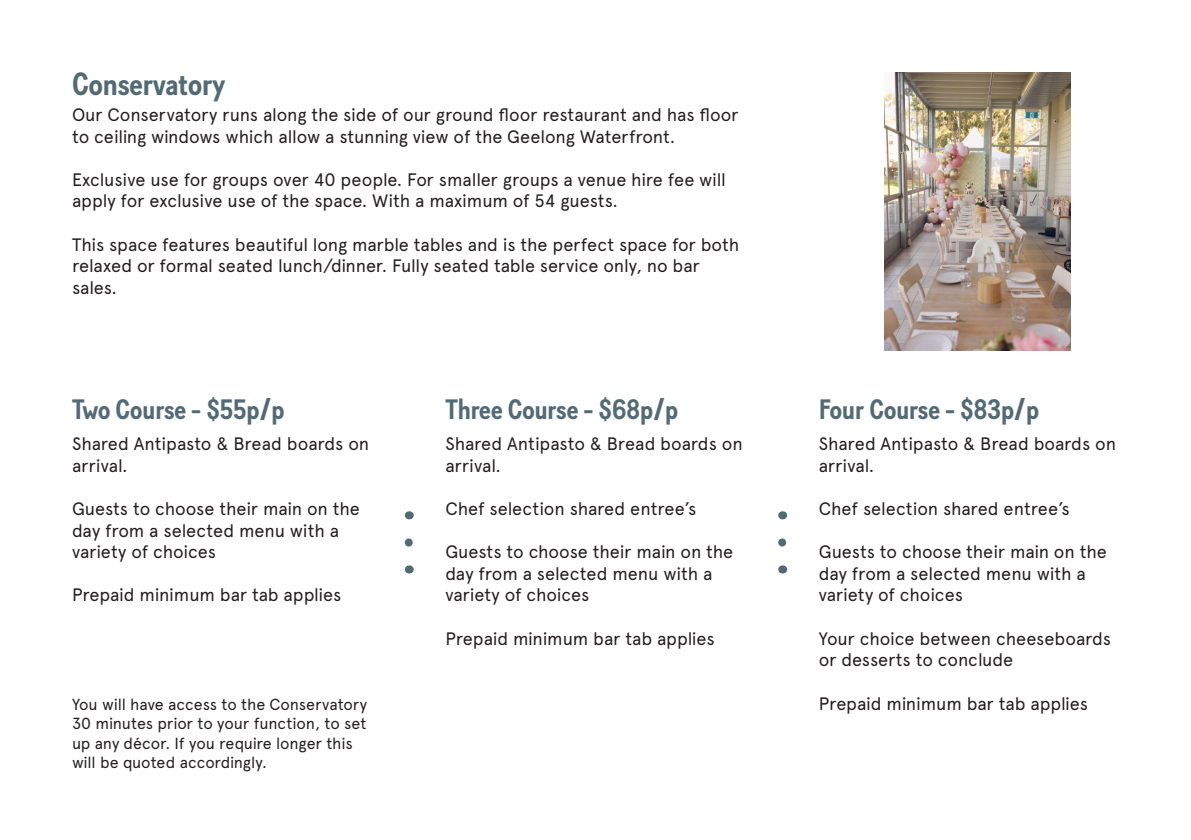
<style>
.page{position:relative;width:1191px;height:840px;background:#fff}
.page>*{position:absolute;margin:0;border:0;box-sizing:border-box;transform-origin:0 0}
.t1{font:700 32px "Baton";color:#536a75}
.t2{font:700 28px "Baton";color:#536a75}
.t3{font:18px/21.6px "Apercu";letter-spacing:-.01em;color:#231f20}
.t4{font:16px/19.2px "Apercu";letter-spacing:-.01em;color:#231f20}
</style>
<div class="page">
<img style="left:885px;top:72px;width:185px;height:278px">
<svg style="left:778px;top:542px;width:8px;height:5px"></svg>
<svg style="left:405px;top:542px;width:8px;height:5px"></svg>
<p class="t1" style="left:72px;top:65px;width:155px">Conservatory</p>
<p class="t3" style="left:72px;top:104px;width:668px">Our Conservatory runs along the side of our ground floor restaurant and has floor to ceiling windows which allow a stunning view of the Geelong Waterfront.</p>
<p class="t3" style="left:72px;top:168px;width:655px">Exclusive use for groups over 40 people. For smaller groups a venue hire fee will apply for exclusive use of the space. With a maximum of 54 guests.</p>
<p class="t3" style="left:72px;top:233px;width:669px">This space features beautiful long marble tables and is the perfect space for both relaxed or formal seated lunch/dinner. Fully seated table service only, no bar sales.</p>
<p class="t2" style="left:72px;top:392px;width:214px">Two Course - $55p/p</p>
<p class="t2" style="left:445px;top:392px;width:234px">Three Course - $68p/p</p>
<p class="t2" style="left:819px;top:392px;width:222px">Four Course - $83p/p</p>
<p class="t3" style="left:72px;top:432px;width:299px">Shared Antipasto &amp; Bread boards on arrival.</p>
<p class="t3" style="left:72px;top:497px;width:289px">Guests to choose their main on the day from a selected menu with a variety of choices</p>
<p class="t3" style="left:72px;top:584px;width:271px">Prepaid minimum bar tab applies</p>
<p class="t3" style="left:445px;top:432px;width:299px">Shared Antipasto &amp; Bread boards on arrival.</p>
<p class="t3" style="left:445px;top:497px;width:252px">Chef selection shared entree’s</p>
<p class="t3" style="left:445px;top:540px;width:289px">Guests to choose their main on the day from a selected menu with a variety of choices</p>
<p class="t3" style="left:445px;top:627px;width:271px">Prepaid minimum bar tab applies</p>
<p class="t3" style="left:819px;top:432px;width:299px">Shared Antipasto &amp; Bread boards on arrival.</p>
<p class="t3" style="left:819px;top:497px;width:252px">Chef selection shared entree’s</p>
<p class="t3" style="left:819px;top:540px;width:289px">Guests to choose their main on the day from a selected menu with a variety of choices</p>
<p class="t3" style="left:819px;top:627px;width:294px">Your choice between cheeseboards or desserts to conclude</p>
<p class="t4" style="left:72px;top:694px;width:297px">You will have access to the Conservatory</p>
<p class="t3" style="left:819px;top:692px;width:271px">Prepaid minimum bar tab applies</p>
<p class="t4" style="left:72px;top:713px;width:296px">30 minutes prior to your function, to set up any décor. If you require longer this will be quoted accordingly.</p>
</div>
